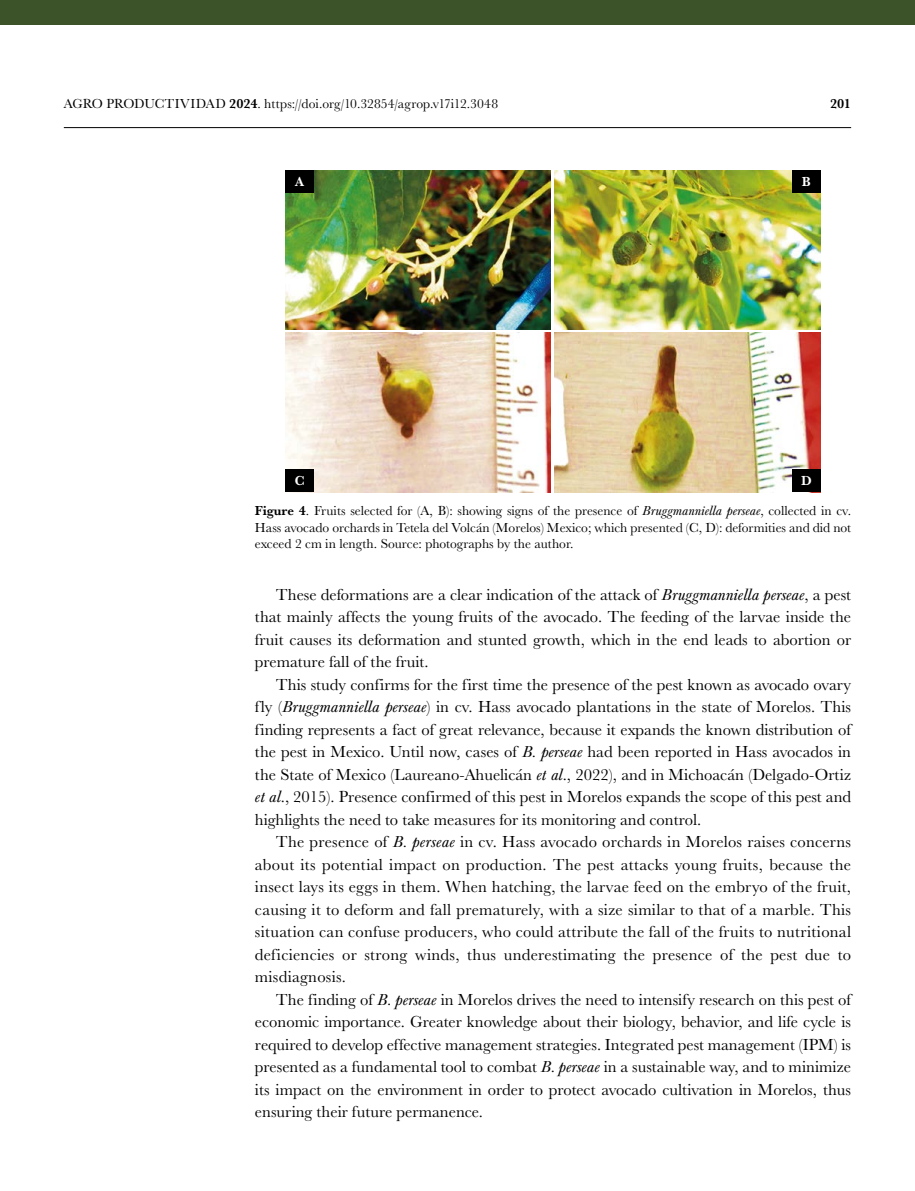
<style>
.page{position:relative;width:915px;height:1191px;background:#fff}
.page>*{position:absolute;margin:0;border:0;box-sizing:border-box;transform-origin:0 0}
.t1{font:16.5px/22.5px "Baskerville URW";color:#000;text-align:justify}
.t2{font:13.5px/16.5px "Baskerville URW";color:#000;text-align:justify}
.t3{font:700 13.5px "Baskerville URW";color:#fff}
.t4{font:700 13.5px "Baskerville URW";color:#000}
.s1{font-weight:700}
.s2{font-style:italic}
</style>
<div class="page">
<hr style="left:64px;top:127px;width:786px;height:1px;background:#000">
<div style="left:0;top:0;width:914px;height:24px;background:#3c5329"></div>
<img style="left:285px;top:170px;width:265px;height:160px">
<img style="left:554px;top:170px;width:266px;height:160px">
<img style="left:285px;top:333px;width:265px;height:159px">
<img style="left:554px;top:333px;width:266px;height:159px">
<div style="left:285px;top:170px;width:29px;height:23px;background:#000"></div>
<div style="left:791px;top:170px;width:29px;height:23px;background:#000"></div>
<div style="left:285px;top:469px;width:29px;height:23px;background:#000"></div>
<div style="left:791px;top:469px;width:29px;height:23px;background:#000"></div>
<p class="t2" style="left:64px;top:95px;width:435px">AGRO PRODUCTIVIDAD <span class="s1">2024</span>. https://doi.org/10.32854/agrop.v17i12.3048</p>
<p class="t4" style="left:829px;top:94px;width:23px">201</p>
<p class="t3" style="left:295px;top:172px;width:10px">A</p>
<p class="t3" style="left:801px;top:172px;width:10px">B</p>
<p class="t3" style="left:294px;top:471px;width:11px">C</p>
<p class="t3" style="left:800px;top:471px;width:12px">D</p>
<p class="t2" style="left:255px;top:502px;width:597px"><span class="s1">Figure 4</span>. Fruits selected for (A, B): showing signs of the presence of <span class="s2">Bruggmanniella perseae</span>, collected in cv.<br>Hass avocado orchards in Tetela del Volcán (Morelos) Mexico; which presented (C, D): deformities and did not exceed 2 cm in length. Source: photographs by the author.</p>
<p class="t1" style="left:255px;top:582px;width:597px;text-indent:21px">These deformations are a clear indication of the attack of <span class="s2">Bruggmanniella perseae</span>, a pest that mainly affects the young fruits of the avocado. The feeding of the larvae inside the fruit causes its deformation and stunted growth, which in the end leads to abortion or premature fall of the fruit.</p>
<p class="t1" style="left:255px;top:672px;width:597px;text-indent:21px">This study confirms for the first time the presence of the pest known as avocado ovary fly (<span class="s2">Bruggmanniella perseae</span>) in cv. Hass avocado plantations in the state of Morelos. This finding represents a fact of great relevance, because it expands the known distribution of the pest in Mexico. Until now, cases of <span class="s2">B. perseae</span> had been reported in Hass avocados in the State of Mexico (Laureano-Ahuelicán <span class="s2">et al</span>., 2022), and in Michoacán (Delgado-Ortiz <span class="s2">et al</span>., 2015). Presence confirmed of this pest in Morelos expands the scope of this pest and highlights the need to take measures for its monitoring and control.</p>
<p class="t1" style="left:255px;top:830px;width:597px;text-indent:21px">The presence of <span class="s2">B. perseae</span> in cv. Hass avocado orchards in Morelos raises concerns about its potential impact on production. The pest attacks young fruits, because the insect lays its eggs in them. When hatching, the larvae feed on the embryo of the fruit, causing it to deform and fall prematurely, with a size similar to that of a marble. This situation can confuse producers, who could attribute the fall of the fruits to nutritional deficiencies or strong winds, thus underestimating the presence of the pest due to misdiagnosis.</p>
<p class="t1" style="left:255px;top:987px;width:597px;text-indent:21px">The finding of <span class="s2">B. perseae</span> in Morelos drives the need to intensify research on this pest of economic importance. Greater knowledge about their biology, behavior, and life cycle is required to develop effective management strategies. Integrated pest management (IPM) is presented as a fundamental tool to combat <span class="s2">B. perseae</span> in a sustainable way, and to minimize its impact on the environment in order to protect avocado cultivation in Morelos, thus ensuring their future permanence.</p>
</div>
